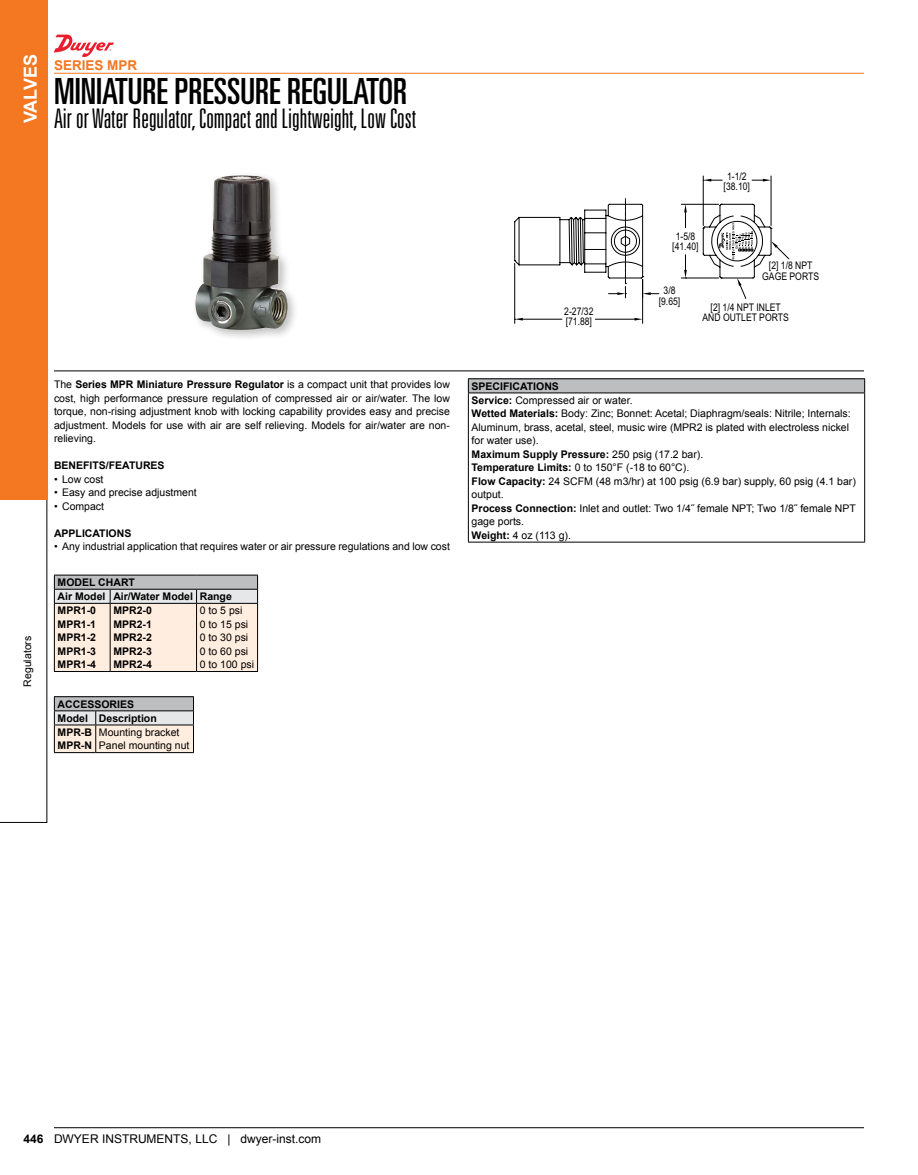
<style>
.page{position:relative;width:918px;height:1175px;background:#fff}
.page>*{position:absolute;margin:0;border:0;box-sizing:border-box;transform-origin:0 0}
.t1{font:ultra-condensed 36px "Univers LT Std";color:#000}
.t2{font:300 ultra-condensed 27px "Univers LT Std";color:#000}
.t3{font:700 18px "Arial";color:#fff}
.t4{font:700 13.5px "Arial";color:#f47721}
.t5{font:12px "Arial";color:#000}
.t6{font:10.5px/13.5px "Arial";color:#000}
.t7{font:700 10.5px/13.6px "Arial";color:#000}
.t8{font:10.5px/10.5px "Arial Narrow";color:#000;text-align:center}
.s1{font-weight:700}
</style>
<div class="page">
<hr style="left:54px;top:73px;width:810px;height:1px;background:#f47721">
<hr style="left:54px;top:370px;width:810px;height:1px;background:#000">
<div style="left:468px;top:379px;width:397px;height:14px;background:#bcbec0"></div>
<hr style="left:864px;top:393px;width:1px;height:149px;background:#000">
<hr style="left:468px;top:393px;width:1px;height:149px;background:#000">
<hr style="left:468px;top:542px;width:397px;height:1px;background:#000">
<hr style="left:468px;top:378px;width:397px;height:1px;background:#000">
<svg style="left:468px;top:379px;width:1px;height:13px"></svg>
<svg style="left:864px;top:379px;width:1px;height:13px"></svg>
<hr style="left:468px;top:392px;width:397px;height:1px;background:#000">
<hr style="left:642px;top:279px;width:1px;height:44px;background:#000">
<hr style="left:514px;top:263px;width:1px;height:60px;background:#000">
<hr style="left:595px;top:319px;width:39px;height:1px;background:#000">
<hr style="left:523px;top:319px;width:39px;height:1px;background:#000">
<svg style="left:634px;top:318px;width:9px;height:2px"></svg>
<svg style="left:515px;top:318px;width:8px;height:2px"></svg>
<hr style="left:771px;top:176px;width:1px;height:49px;background:#000">
<hr style="left:703px;top:176px;width:1px;height:49px;background:#000">
<svg style="left:752px;top:179px;width:19px;height:2px"></svg>
<svg style="left:703px;top:179px;width:19px;height:2px"></svg>
<svg style="left:514px;top:199px;width:276px;height:100px"></svg>
<div style="left:191px;top:172px;width:109px;height:170px;background:#000;opacity:.25"></div>
<img style="left:195px;top:175px;width:93px;height:155px">
<hr style="left:54px;top:1127px;width:810px;height:1px;background:#000">
<svg style="left:0;top:500px;width:47px;height:322px"></svg>
<div style="left:0;top:0;width:47px;height:500px;background:#f47721"></div>
<hr style="left:54px;top:574px;width:56px;height:1px;background:#000">
<hr style="left:110px;top:574px;width:87px;height:1px;background:#000">
<hr style="left:197px;top:574px;width:61px;height:1px;background:#000">
<svg style="left:54px;top:575px;width:204px;height:96px;background:#eadfd6"></svg>
<hr style="left:110px;top:589px;width:87px;height:1px;background:#000">
<hr style="left:197px;top:589px;width:61px;height:1px;background:#000">
<hr style="left:54px;top:603px;width:56px;height:1px;background:#000">
<hr style="left:54px;top:603px;width:1px;height:68px;background:#000">
<hr style="left:110px;top:603px;width:87px;height:1px;background:#000">
<hr style="left:197px;top:603px;width:61px;height:1px;background:#000">
<hr style="left:54px;top:671px;width:56px;height:1px;background:#000">
<hr style="left:110px;top:671px;width:87px;height:1px;background:#000">
<hr style="left:197px;top:671px;width:61px;height:1px;background:#000">
<hr style="left:54px;top:696px;width:42px;height:1px;background:#000">
<hr style="left:96px;top:696px;width:98px;height:1px;background:#000">
<svg style="left:54px;top:697px;width:140px;height:55px;background:#dbd4ce"></svg>
<hr style="left:96px;top:724px;width:98px;height:1px;background:#000">
<hr style="left:54px;top:752px;width:42px;height:1px;background:#000">
<hr style="left:96px;top:752px;width:98px;height:1px;background:#000">
<svg style="left:54px;top:35px;width:60px;height:22px"></svg>
<h3 class="t3" style="left:18px;top:123px;width:71px;rotate:-90deg">VALVES</h3>
<p class="t4" style="left:54px;top:57px;width:85px">SERIES MPR</p>
<h1 class="t1" style="left:54px;top:71px;width:355px">MINIATURE PRESSURE REGULATOR</h1>
<h2 class="t2" style="left:54px;top:105px;width:364px">Air or Water Regulator, Compact and Lightweight, Low Cost</h2>
<p class="t6" style="left:21px;top:686px;width:52px;rotate:-90deg">Regulators</p>
<p class="t6" style="left:54px;top:378px;width:398px;text-align:justify">The <span class="s1">Series MPR Miniature Pressure Regulator</span> is a compact unit that provides low cost, high performance pressure regulation of compressed air or air/water. The low torque, non-rising adjustment knob with locking capability provides easy and precise adjustment. Models for use with air are self relieving. Models for air/water are non&shy;relieving.</p>
<p class="t7" style="left:54px;top:459px;width:112px">BENEFITS/FEATURES</p>
<p class="t6" style="left:54px;top:472px;width:51px">• Low cost</p>
<p class="t6" style="left:54px;top:486px;width:144px">• Easy and precise adjustment</p>
<p class="t6" style="left:54px;top:499px;width:52px">• Compact</p>
<p class="t7" style="left:54px;top:526px;width:79px">APPLICATIONS</p>
<p class="t6" style="left:54px;top:540px;width:397px">• Any industrial application that requires water or air pressure regulations and low cost</p>
<p class="t7" style="left:58px;top:576px;width:176px">MODEL CHART<br>Air Model Air/Water Model Range<br>MPR1-0<br>MPR1-1<br>MPR1-2<br>MPR1-3<br>MPR1-4</p>
<p class="t7" style="left:113px;top:604px;width:40px;text-align:justify">MPR2-0<br>MPR2-1<br>MPR2-2<br>MPR2-3<br>MPR2-4</p>
<p class="t6" style="left:200px;top:604px;width:56px">0 to 5 psi<br>0 to 15 psi<br>0 to 30 psi<br>0 to 60 psi<br>0 to 100 psi</p>
<p class="t7" style="left:58px;top:697px;width:101px">ACCESSORIES<br>Model Description<br>MPR-B<br>MPR-N</p>
<p class="t6" style="left:99px;top:725px;width:92px">Mounting bracket<br>Panel mounting nut</p>
<p class="t8" style="left:564px;top:306px;width:31px;text-align:left">2-27/32 [71.88]</p>
<p class="t8" style="left:672px;top:230px;width:28px">1-5/8 [41.40]</p>
<p class="t8" style="left:724px;top:170px;width:28px">1-1/2 [38.10]</p>
<p class="t8" style="left:762px;top:260px;width:58px">[2] 1/8 NPT<br>GAGE PORTS</p>
<p class="t8" style="left:659px;top:285px;width:23px">3/8 [9.65]</p>
<p class="t8" style="left:703px;top:301px;width:88px">[2] 1/4 NPT INLET<br>AND OUTLET PORTS</p>
<p class="t6" style="left:472px;top:379px;width:386px"><span class="s1">SPECIFICATIONS<br>Service:</span> Compressed air or water.<br><span class="s1">Wetted Materials:</span> Body: Zinc; Bonnet: Acetal; Diaphragm/seals: Nitrile; Internals:<br>Aluminum, brass, acetal, steel, music wire (MPR2 is plated with electroless nickel for water use).<br><span class="s1">Maximum Supply Pressure:</span> 250 psig (17.2 bar).<br><span class="s1">Temperature Limits:</span> 0 to 150°F (-18 to 60°C).<br><span class="s1">Flow Capacity:</span> 24 SCFM (48 m3/hr) at 100 psig (6.9 bar) supply, 60 psig (4.1 bar) output.<br><span class="s1">Process Connection:</span> Inlet and outlet: Two 1/4˝ female NPT; Two 1/8˝ female NPT gage ports.<br><span class="s1">Weight:</span> 4 oz (113 g).</p>
<p class="t5" style="left:24px;top:1131px;width:299px"><span class="s1">446</span> DWYER INSTRUMENTS, LLC | dwyer-inst.com</p>
</div>
